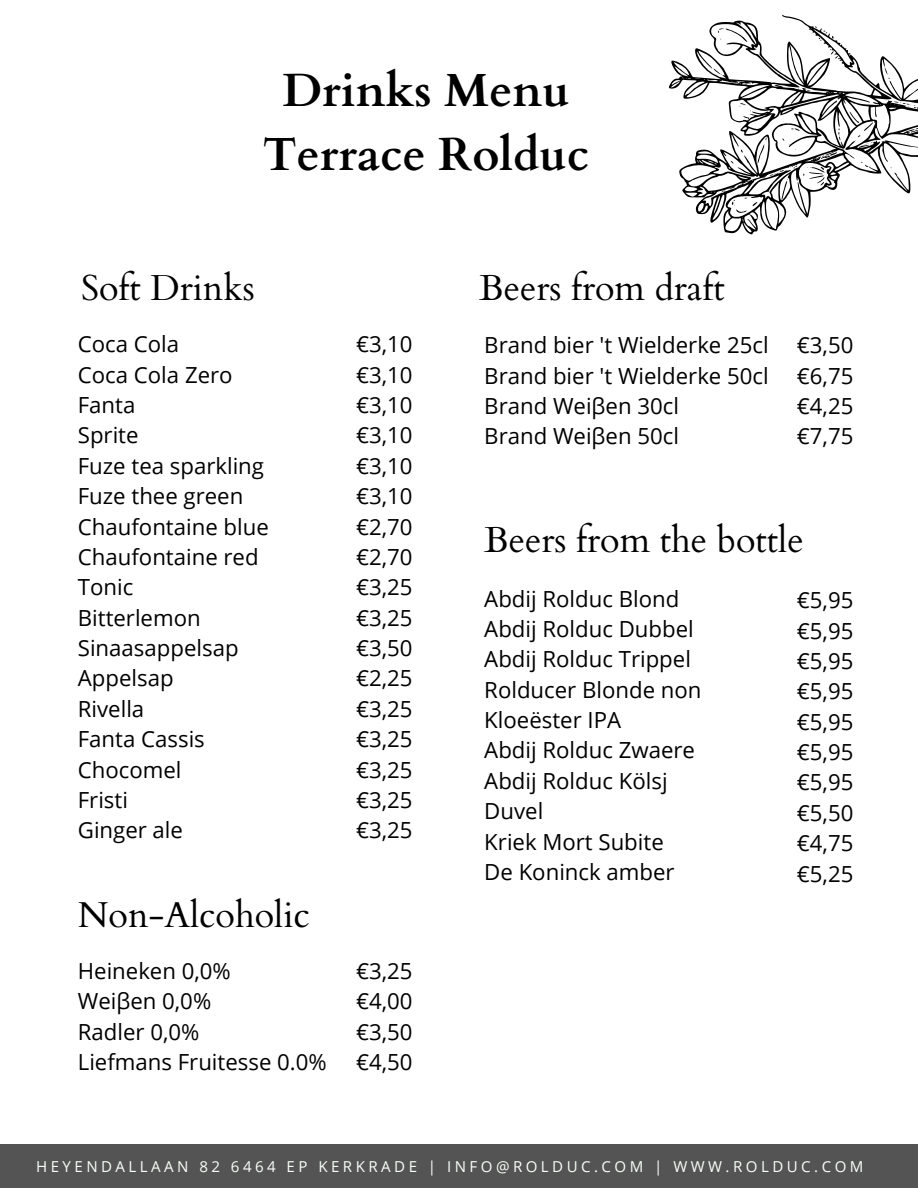
<style>
.page{position:relative;width:918px;height:1188px;background:#fff}
.page>*{position:absolute;margin:0;border:0;box-sizing:border-box;transform-origin:0 0}
.t1{font:700 46.5px/64.2px "Cardo";color:#000;text-align:center}
.t2{font:36px "Cardo";color:#000}
.t3{font:22.2px/30.3px "Open Sans";color:#000}
.t4{font:15px "Open Sans";letter-spacing:.23em;color:#f9fff9}
</style>
<div class="page">
<svg style="left:669px;top:15px;width:249px;height:219px"></svg>
<div style="left:0;top:1145px;width:918px;height:43px;background:#545454"></div>
<p class="t1" style="left:263px;top:59px;width:328px">Drinks Menu<br>Terrace Rolduc</p>
<h1 class="t2" style="left:81px;top:264px;width:175px">Soft Drinks</h1>
<h3 class="t3" style="left:78px;top:328px;width:192px">Coca Cola<br>Coca Cola Zero<br>Fanta<br>Sprite<br>Fuze tea sparkling<br>Fuze thee green<br>Chaufontaine blue<br>Chaufontaine red<br>Tonic<br>Bitterlemon<br>Sinaasappelsap<br>Appelsap<br>Rivella<br>Fanta Cassis<br>Chocomel<br>Fristi<br>Ginger ale</h3>
<h3 class="t2" style="left:479px;top:264px;width:247px">Beers from draft</h3>
<h3 class="t3" style="left:484px;top:330px;width:286px">Brand bier 't Wielderke 25cl<br>Brand bier 't Wielderke 50cl<br>Brand Weiβen 30cl<br>Brand Weiβen 50cl</h3>
<h3 class="t3" style="left:356px;top:328px;width:58px;text-align:justify">€3,10 €3,10 €3,10 €3,10 €3,10 €3,10 €2,70 €2,70 €3,25 €3,25 €3,50 €2,25 €3,25 €3,25 €3,25 €3,25 €3,25</h3>
<h3 class="t3" style="left:797px;top:330px;width:58px;text-align:justify">€3,50 €6,75 €4,25 €7,75</h3>
<h2 class="t2" style="left:484px;top:517px;width:321px">Beers from the bottle</h2>
<h2 class="t3" style="left:484px;top:583px;width:219px">Abdij Rolduc Blond<br>Abdij Rolduc Dubbel<br>Abdij Rolduc Trippel<br>Rolducer Blonde non<br>Kloeëster IPA<br>Abdij Rolduc Zwaere<br>Abdij Rolduc Kölsj<br>Duvel<br>Kriek Mort Subite<br>De Koninck amber</h2>
<h3 class="t3" style="left:797px;top:584px;width:58px;text-align:justify">€5,95 €5,95 €5,95 €5,95 €5,95 €5,95 €5,95 €5,50 €4,75 €5,25</h3>
<h2 class="t2" style="left:78px;top:891px;width:234px">Non-Alcoholic</h2>
<h3 class="t3" style="left:78px;top:955px;width:250px">Heineken 0,0%<br>Weiβen 0,0%<br>Radler 0,0%<br>Liefmans Fruitesse 0.0%</h3>
<h3 class="t3" style="left:356px;top:955px;width:58px;text-align:justify">€3,25 €4,00 €3,50 €4,50</h3>
<h2 class="t4" style="left:36px;top:1156px;width:829px">HEYENDALLAAN 82 6464 EP KERKRADE | INFO@ROLDUC.COM | WWW.ROLDUC.COM</h2>
</div>
